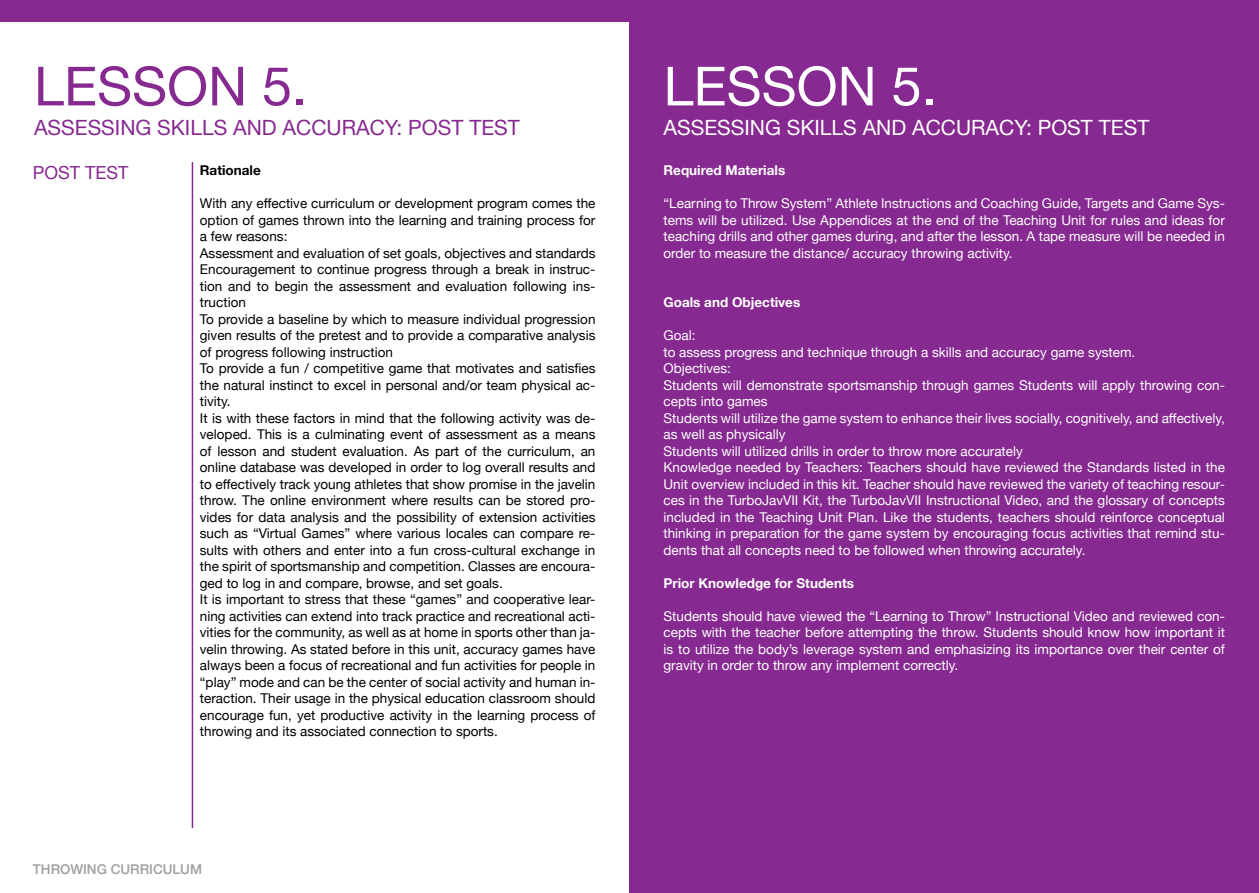
<style>
.page{position:relative;width:1259px;height:893px;background:#fff}
.page>*{position:absolute;margin:0;border:0;box-sizing:border-box;transform-origin:0 0}
.t1{font:54px "Helvetica Neue";color:#862990}
.t2{font:54px "Helvetica Neue";color:#fff}
.t3{font:21px "Helvetica Neue";color:#862990}
.t4{font:21px "Helvetica Neue";color:#fff}
.t5{font:18px "Helvetica Neue";color:#862990}
.t6{font:13.5px/16.5px "Helvetica Neue";color:#000}
.t7{font:13.5px/16.5px "Helvetica Neue";color:#fff;text-align:justify}
.t8{font:700 13.5px "Helvetica Neue";color:#fff}
.t9{font:500 13.5px "Helvetica Neue";color:#9d9fa2}
.t10{font:700 13.5px "Helvetica Neue";color:#000}
</style>
<div class="page">
<div style="left:629px;top:0;width:630px;height:893px;background:#862990"></div>
<hr style="left:192px;top:162px;width:1px;height:666px;background:#862990">
<div style="left:0;top:0;width:1259px;height:22px;background:#862990"></div>
<h1 class="t1" style="left:34px;top:47px;width:275px">LESSON 5.</h1>
<h2 class="t3" style="left:34px;top:113px;width:28px">Assessing</h2>
<h2 class="t3" style="left:157px;top:113px;width:26px">Skills</h2>
<h2 class="t3" style="left:233px;top:113px;width:16px">and</h2>
<h2 class="t3" style="left:283px;top:113px;width:30px">Accuracy</h2>
<h2 class="t3" style="left:396px;top:113px;width:40px">: Post</h2>
<h2 class="t3" style="left:469px;top:113px;width:26px">Test</h2>
<h1 class="t2" style="left:663px;top:47px;width:275px">LESSON 5.</h1>
<h2 class="t4" style="left:663px;top:113px;width:28px">Assessing</h2>
<h2 class="t4" style="left:787px;top:113px;width:26px">Skills</h2>
<h2 class="t4" style="left:862px;top:113px;width:16px">and</h2>
<h2 class="t4" style="left:912px;top:113px;width:30px">Accuracy</h2>
<h2 class="t4" style="left:1026px;top:113px;width:40px">: Post</h2>
<h2 class="t4" style="left:1098px;top:113px;width:26px">Test</h2>
<h3 class="t5" style="left:33px;top:160px;width:97px">POST TEST</h3>
<p class="t10" style="left:200px;top:160px;width:62px">Rationale</p>
<p class="t6" style="left:200px;top:196px;width:397px">With any effective curriculum or development program comes the option of games thrown into the learning and training process for a few reasons:<br>Assessment and evaluation of set goals, objectives and standards Encouragement to continue progress through a break in instruc&shy;tion and to begin the assessment and evaluation following ins&shy;truction<br>To provide a baseline by which to measure individual progression given results of the pretest and to provide a comparative analysis of progress following instruction<br>To provide a fun / competitive game that motivates and satisfies the natural instinct to excel in personal and/or team physical ac&shy;tivity.<br>It is with these factors in mind that the following activity was de&shy;veloped. This is a culminating event of assessment as a means of lesson and student evaluation. As part of the curriculum, an online database was developed in order to log overall results and to effectively track young athletes that show promise in the javelin throw. The online environment where results can be stored pro&shy;vides for data analysis and the possibility of extension activities such as “Virtual Games” where various locales can compare re&shy;sults with others and enter into a fun cross-cultural exchange in the spirit of sportsmanship and competition. Classes are encoura&shy;ged to log in and compare, browse, and set goals.<br>It is important to stress that these “games” and cooperative lear&shy;ning activities can extend into track practice and recreational acti&shy;vities for the community, as well as at home in sports other than ja&shy;velin throwing. As stated before in this unit, accuracy games have always been a focus of recreational and fun activities for people in “play” mode and can be the center of social activity and human in&shy;teraction. Their usage in the physical education classroom should encourage fun, yet productive activity in the learning process of throwing and its associated connection to sports.</p>
<p class="t8" style="left:663px;top:160px;width:123px">Required Materials</p>
<p class="t7" style="left:663px;top:196px;width:563px">“Learning to Throw System” Athlete Instructions and Coaching Guide, Targets and Game Sys&shy;tems will be utilized. Use Appendices at the end of the Teaching Unit for rules and ideas for teaching drills and other games during, and after the lesson. A tape measure will be needed in order to measure the distance/ accuracy throwing activity.</p>
<p class="t8" style="left:663px;top:292px;width:138px">Goals and Objectives</p>
<p class="t7" style="left:663px;top:328px;width:563px;text-align:left">Goal:<br>to assess progress and technique through a skills and accuracy game system.<br>Objectives:<br>Students will demonstrate sportsmanship through games Students will apply throwing con&shy;cepts into games<br>Students will utilize the game system to enhance their lives socially, cognitively, and affectively, as well as physically<br>Students will utilized drills in order to throw more accurately<br>Knowledge needed by Teachers: Teachers should have reviewed the Standards listed in the Unit overview included in this kit. Teacher should have reviewed the variety of teaching resour&shy;ces in the TurboJavVII Kit, the TurboJavVII Instructional Video, and the glossary of concepts included in the Teaching Unit Plan. Like the students, teachers should reinforce conceptual thinking in preparation for the game system by encouraging focus activities that remind stu&shy;dents that all concepts need to be followed when throwing accurately.</p>
<p class="t8" style="left:663px;top:572px;width:192px">Prior Knowledge for Students</p>
<p class="t7" style="left:663px;top:608px;width:563px">Students should have viewed the “Learning to Throw” Instructional Video and reviewed con&shy;cepts with the teacher before attempting the throw. Students should know how important it is to utilize the body’s leverage system and emphasizing its importance over their center of gravity in order to throw any implement correctly.</p>
<p class="t9" style="left:33px;top:859px;width:171px">THROWING CURRICULUM</p>
</div>
